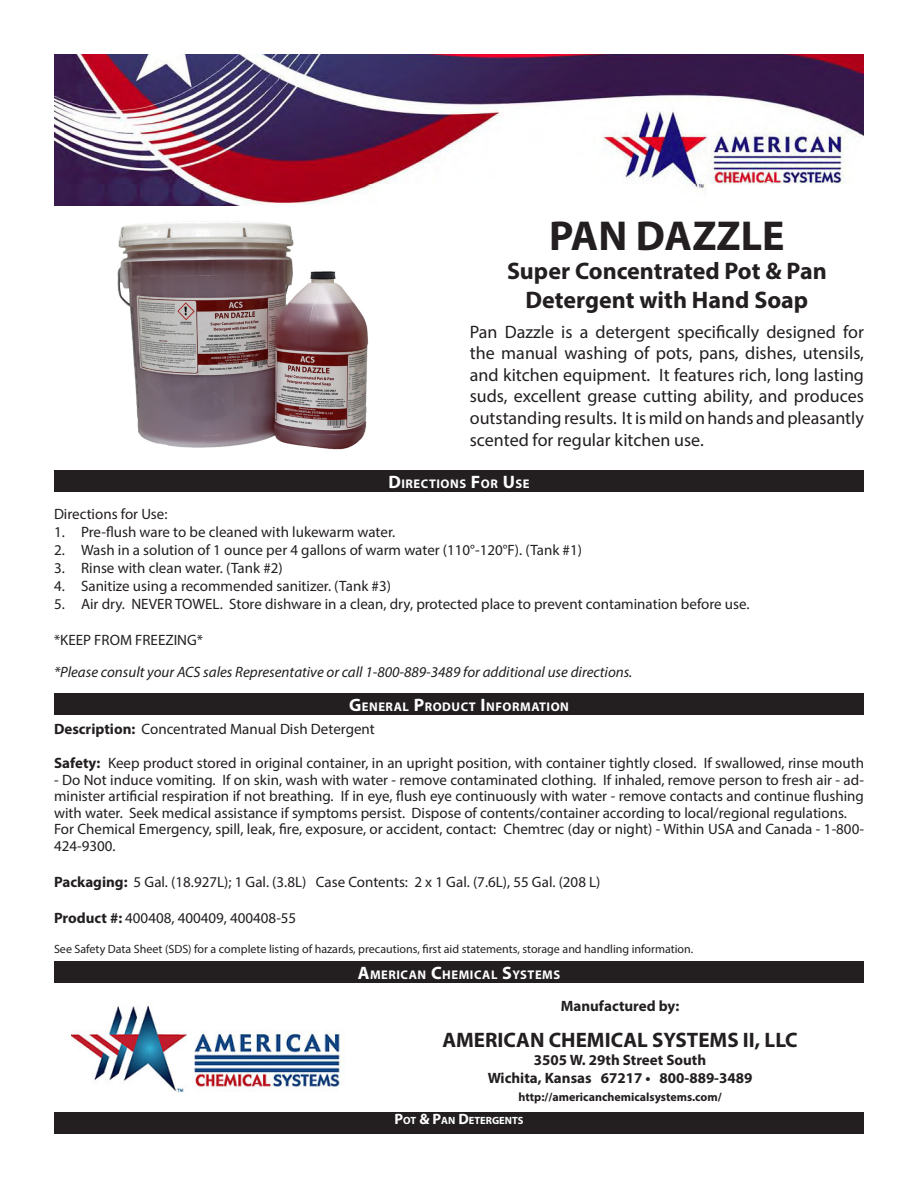
<style>
.page{position:relative;width:918px;height:1188px;background:#fff}
.page>*{position:absolute;margin:0;border:0;box-sizing:border-box;transform-origin:0 0}
.t1{font:700 42px "Myriad Pro";color:#231f20}
.t2{font:700 24px "Myriad Pro";color:#231f20}
.Paragraph_Style_6{font:700 21px "Myriad Pro";color:#231f20}
.t3{font:18px/21.6px "Myriad Pro";color:#231f20;text-align:justify}
.t4{font:15px/16.5px "Myriad Pro";color:#231f20;text-align:justify}
.t5{font:italic 15px "Myriad Pro";color:#231f20}
.Paragraph_Style_6-2{font:700 15px "Myriad Pro";color:#231f20}
.t6{font:700 12.6px "Myriad Pro";letter-spacing:.045em;color:#fff}
.t7{font:12px "Myriad Pro";color:#231f20}
.Paragraph_Style_6-3{font:700 12px "Myriad Pro";color:#231f20}
.t8{font:700 10.5px "Myriad Pro";color:#fff}
.s1{font-size:18px}
.s2{font-weight:700}
.s3{font-size:15px}
</style>
<div class="page">
<div style="left:54px;top:470px;width:810px;height:21px;background:#231f20"></div>
<div style="left:54px;top:693px;width:810px;height:22px;background:#231f20"></div>
<div style="left:54px;top:961px;width:810px;height:22px;background:#231f20"></div>
<div style="left:54px;top:1112px;width:810px;height:22px;background:#231f20"></div>
<img style="left:54px;top:54px;width:810px;height:151px">
<img style="left:71px;top:1005px;width:271px;height:88px">
<img style="left:117px;top:221px;width:252px;height:229px">
<p class="t1" style="left:549px;top:209px;width:237px">PAN DAZZLE</p>
<p class="t2" style="left:507px;top:255px;width:321px">Super Concentrated Pot &amp; Pan</p>
<p class="t2" style="left:525px;top:284px;width:284px">Detergent with Hand Soap</p>
<p class="t3" style="left:470px;top:320px;width:396px">Pan Dazzle is a detergent specifically designed for the manual washing of pots, pans, dishes, utensils, and kitchen equipment. It features rich, long lasting suds, excellent grease cutting ability, and produces outstanding results. It is mild on hands and pleasantly scented for regular kitchen use.</p>
<p class="t6" style="left:388px;top:475px;width:143px"><span class="s1">D</span>IRECTIONS <span class="s1">F</span>OR <span class="s1">U</span>SE</p>
<p class="t4" style="left:54px;top:505px;width:115px">Directions for Use:</p>
<p class="t4" style="left:54px;top:523px;width:343px">1. Pre-flush ware to be cleaned with lukewarm water.</p>
<p class="t4" style="left:54px;top:541px;width:530px">2. Wash in a solution of 1 ounce per 4 gallons of warm water (110°-120°F). (Tank #1)</p>
<p class="t4" style="left:54px;top:559px;width:230px">3. Rinse with clean water. (Tank #2)</p>
<p class="t4" style="left:54px;top:577px;width:338px">4. Sanitize using a recommended sanitizer. (Tank #3)</p>
<p class="t4" style="left:54px;top:595px;width:697px">5. Air dry. NEVER TOWEL. Store dishware in a clean, dry, protected place to prevent contamination before use.</p>
<p class="t4" style="left:54px;top:631px;width:151px">*KEEP FROM FREEZING*</p>
<p class="t5" style="left:54px;top:663px;width:580px">*Please consult your ACS sales Representative or call 1-800-889-3489 for additional use directions.</p>
<p class="t6" style="left:349px;top:699px;width:221px"><span class="s1">G</span>ENERAL <span class="s1">P</span>RODUCT <span class="s1">I</span> NFORMATION</p>
<p class="t4" style="left:54px;top:720px;width:322px"><span class="s2">Description:</span> Concentrated Manual Dish Detergent</p>
<p class="t4" style="left:54px;top:754px;width:812px"><span class="s2">Safety:</span> Keep product stored in original container, in an upright position, with container tightly closed. If swallowed, rinse mouth</p>
<p class="t4" style="left:54px;top:771px;width:812px">- Do Not induce vomiting. If on skin, wash with water - remove contaminated clothing. If inhaled, remove person to fresh air - ad&shy;minister artificial respiration if not breathing. If in eye, flush eye continuously with water - remove contacts and continue flushing with water. Seek medical assistance if symptoms persist. Dispose of contents/container according to local/regional regulations.</p>
<p class="t4" style="left:54px;top:820px;width:811px">For Chemical Emergency, spill, leak, fire, exposure, or accident, contact: Chemtrec (day or night) - Within USA and Canada - 1-800-<br>424-9300.</p>
<p class="t4" style="left:54px;top:873px;width:548px"><span class="s2">Packaging:</span> 5 Gal. (18.927L); 1 Gal. (3.8L) Case Contents: 2 x 1 Gal. (7.6L), 55 Gal. (208 L)</p>
<p class="t4" style="left:54px;top:909px;width:244px"><span class="s2">Product #:</span> 400408, 400409, 400408-55</p>
<p class="t7" style="left:54px;top:942px;width:641px">See Safety Data Sheet (SDS) for a complete listing of hazards, precautions, first aid statements, storage and handling information.</p>
<p class="t6" style="left:358px;top:967px;width:204px"><span class="s1">A</span>MERICAN <span class="s1">C</span>HEMICAL <span class="s1">S</span>YSTEMS</p>
<p class="Paragraph_Style_6-2" style="left:561px;top:996px;width:120px">Manufactured by:</p>
<p class="Paragraph_Style_6" style="left:442px;top:1026px;width:357px">AMERICAN CHEMICAL SYSTEMS II, LLC</p>
<p class="Paragraph_Style_6-2" style="left:534px;top:1050px;width:174px">3505 W. 29th Street South</p>
<p class="Paragraph_Style_6-2" style="left:488px;top:1068px;width:266px">Wichita, Kansas 67217 • 800-889-3489</p>
<p class="Paragraph_Style_6-3" style="left:518px;top:1089px;width:205px">http://americanchemicalsystems.com/</p>
<p class="t8" style="left:395px;top:1113px;width:130px"><span class="s3">P</span>OT <span class="s3">&amp; P</span>AN <span class="s3">D</span>ETERGENTS</p>
</div>
